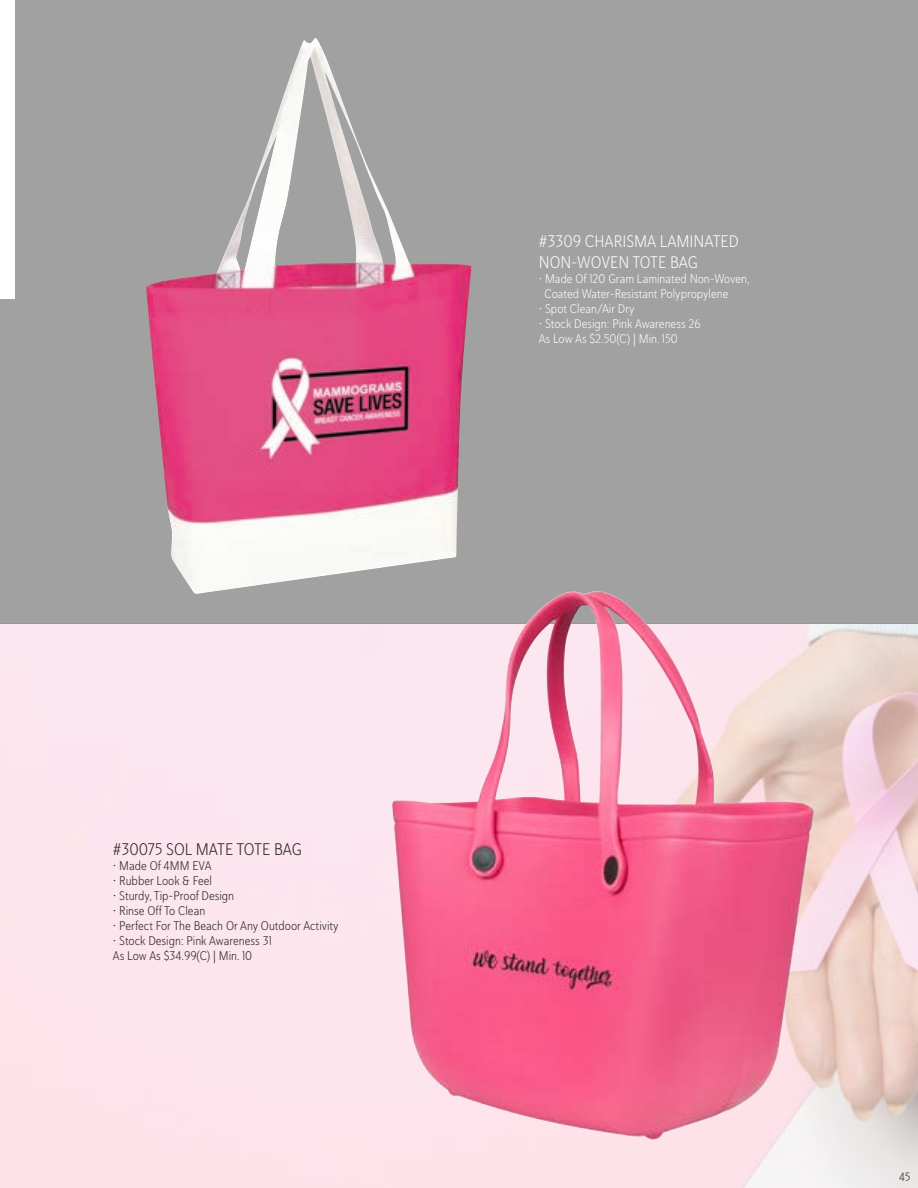
<style>
.page{position:relative;width:918px;height:1188px;background:#fff}
.page>*{position:absolute;margin:0;border:0;box-sizing:border-box;transform-origin:0 0}
.t1{font:16.8px "Haboro Soft Con Lig";color:#fff}
.t2{font:16.8px "Haboro Soft Con Lig";color:#231f20}
.t3{font:12.6px "Haboro Soft Con Lig";color:#231f20}
.t4{font:12.6px "Haboro Soft Con Lig";color:#fff}
.t5{font:12px "Haboro Soft Con Lig";color:#231f20}
</style>
<div class="page">
<div style="left:0;top:0;width:918px;height:623px;background:#a2a1a1"></div>
<div style="left:0;top:0;width:14px;height:299px;background:#fff"></div>
<img style="left:146px;top:38px;width:325px;height:556px">
<img style="left:297px;top:574px;width:578px;height:578px">
<p class="t2" style="left:113px;top:838px;width:190px">#30075 SOL MATE TOTE BAG</p>
<p class="t3" style="left:113px;top:857px;width:100px">• Made Of 4MM EVA</p>
<p class="t3" style="left:113px;top:872px;width:101px">• Rubber Look &amp; Feel</p>
<p class="t3" style="left:113px;top:888px;width:123px">• Sturdy, Tip-Proof Design</p>
<p class="t3" style="left:113px;top:903px;width:94px">• Rinse Off To Clean</p>
<p class="t3" style="left:113px;top:918px;width:227px">• Perfect For The Beach Or Any Outdoor Activity</p>
<p class="t3" style="left:113px;top:933px;width:160px">• Stock Design: Pink Awareness 31</p>
<p class="t3" style="left:113px;top:948px;width:141px">As Low As $34.99(C) | Min. 10</p>
<p class="t1" style="left:539px;top:231px;width:202px">#3309 CHARISMA LAMINATED</p>
<p class="t1" style="left:539px;top:251px;width:161px">NON-WOVEN TOTE BAG</p>
<p class="t4" style="left:539px;top:270px;width:212px">• Made Of 120 Gram Laminated Non-Woven,</p>
<p class="t4" style="left:544px;top:285px;width:186px">Coated Water-Resistant Polypropylene</p>
<p class="t4" style="left:539px;top:300px;width:97px">• Spot Clean/Air Dry</p>
<p class="t4" style="left:539px;top:315px;width:164px">• Stock Design: Pink Awareness 26</p>
<p class="t4" style="left:539px;top:330px;width:141px">As Low As $2.50(C) | Min. 150</p>
<p class="t5" style="left:899px;top:1169px;width:13px">45</p>
</div>
